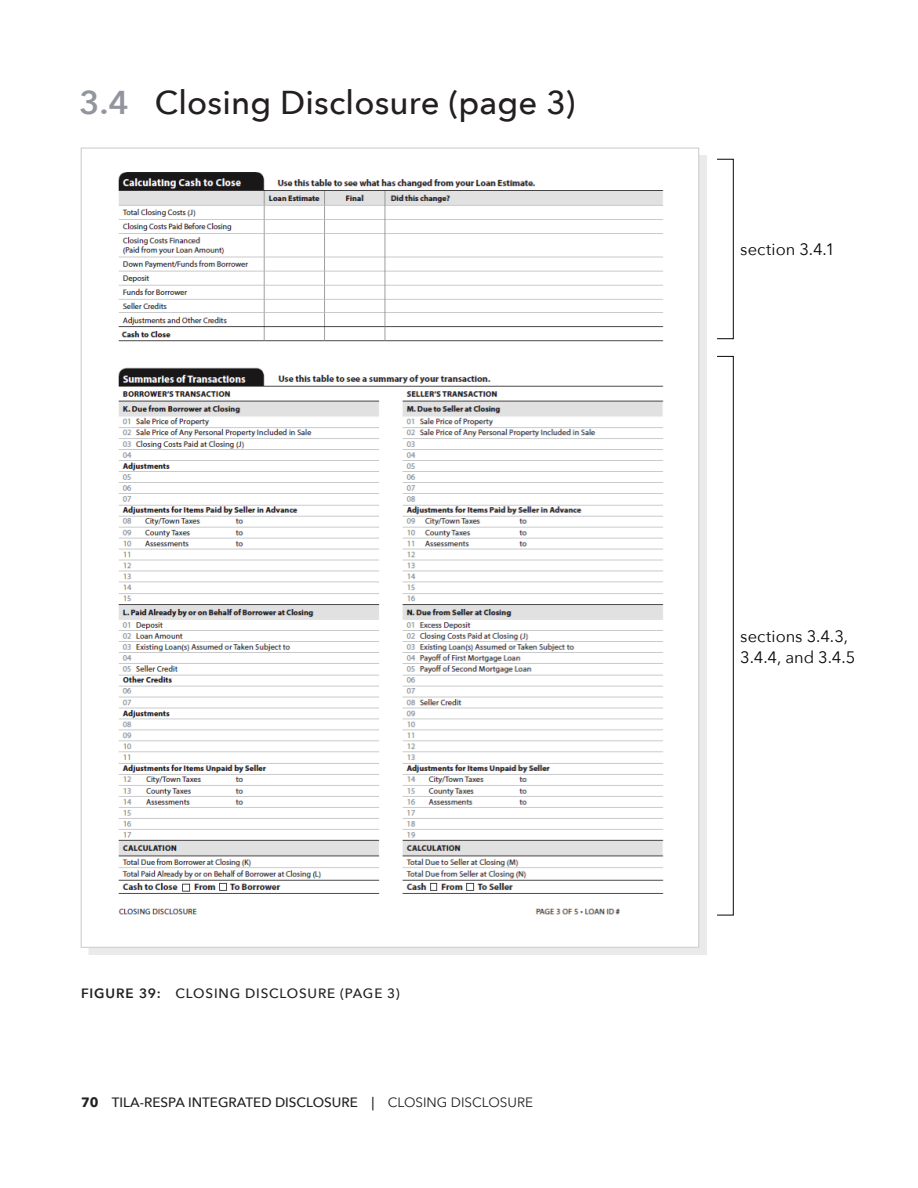
<style>
.page{position:relative;width:918px;height:1188px;background:#fff}
.page>*{position:absolute;margin:0;border:0;box-sizing:border-box;transform-origin:0 0}
.t1{font:500 33px "Avenir Next";letter-spacing:.005em;color:#231f20}
.Page_reference{font:16.5px/21px "Avenir Next";letter-spacing:.005em;color:#070709}
.t2{font:500 13.5px "Avenir Next";color:#231f20}
.t3{font:500 13.5px "Avenir Next";letter-spacing:.06em;color:#231f20}
.s1{font-weight:600;color:#91959d}
.s2{font-weight:600}
.s3{font-weight:700}
.s4{font-weight:400}
</style>
<div class="page">
<div style="left:89px;top:155px;width:618px;height:800px;background:#e2e4e2;opacity:.75"></div>
<div style="left:81px;top:148px;width:618px;height:799px;background:#fff"></div>
<img style="left:118px;top:172px;width:546px;height:743px">
<p class="t1" style="left:80px;top:83px;width:497px"><span class="s1">3.4</span> Closing Disclosure (page 3)</p>
<p class="t3" style="left:81px;top:985px;width:320px"><span class="s2">FIGURE 39:</span> CLOSING DISCLOSURE (PAGE 3)</p>
<p class="t2" style="left:81px;top:1094px;width:454px"><span class="s3">70</span> TILA-RESPA INTEGRATED DISCLOSURE | <span class="s4">CLOSING DISCLOSURE</span></p>
<p class="Page_reference" style="left:740px;top:239px;width:96px">section 3.4.1</p>
<p class="Page_reference" style="left:740px;top:625px;width:117px">sections 3.4.3,<br>3.4.4, and 3.4.5</p>
</div>
